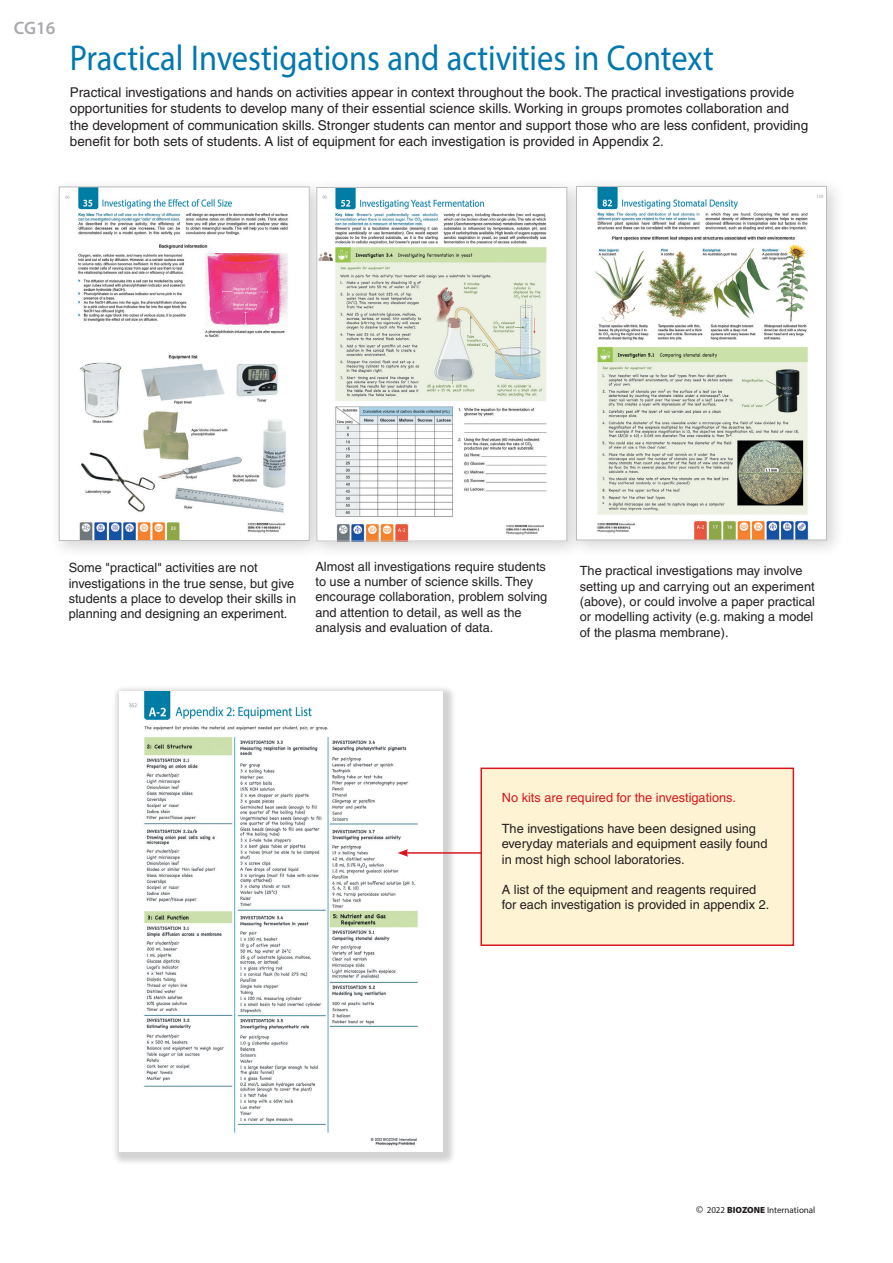
<style>
.page{position:relative;width:893px;height:1263px;background:#fff}
.page>*{position:absolute;margin:0;border:0;box-sizing:border-box;transform-origin:0 0}
._24_pt_Activity_page{font:36px "Myriad Pro";color:#0078ae;scale:.9 1}
.t1{font:600 18px "Myriad Pro";color:#a8a9ad}
._9pt_left_auto{font:13.5px/16.2px "Helvetica";color:#231f20}
._8_5_left_auto{font:12.75px/15.3px "Helvetica";color:#231f20}
._8_5_left_auto-2{font:12.75px "Helvetica";color:#d7171f}
.t2{font:9px "Myriad Pro";color:#231f20}
.s1{font-size:10.5px}
.s2{font-weight:900}
</style>
<div class="page">
<div style="left:49px;top:176px;width:279px;height:383px;background:#231f20;opacity:.2"></div>
<img style="left:61px;top:189px;width:245px;height:350px">
<div style="left:306px;top:177px;width:280px;height:383px;background:#231f20;opacity:.2"></div>
<img style="left:318px;top:189px;width:247px;height:350px">
<div style="left:316px;top:187px;width:251px;height:354px;border:1px solid #bcbdc0"></div>
<div style="left:566px;top:176px;width:279px;height:383px;background:#231f20;opacity:.2"></div>
<img style="left:578px;top:188px;width:247px;height:350px">
<div style="left:576px;top:186px;width:251px;height:354px;border:1px solid #bcbdc0"></div>
<div style="left:112px;top:684px;width:345px;height:481px;background:#231f20;opacity:.2"></div>
<img style="left:119px;top:692px;width:324px;height:460px">
<hr style="left:406px;top:852px;width:78px;height:2px;background:#d7171f">
<svg style="left:398px;top:849px;width:10px;height:8px"></svg>
<div style="left:480px;top:767px;width:314px;height:179px;background:#fef3d2;border:2px solid #d7171f"></div>
<h2 class="t1" style="left:14px;top:16px;width:43px">CG16</h2>
<p class="_24_pt_Activity_page" style="left:70px;top:36px;width:717px">Practical Investigations and activities in Context</p>
<p class="_9pt_left_auto" style="left:70px;top:84px;width:740px">Practical investigations and hands on activities appear in context throughout the book. The practical investigations provide opportunities for students to develop many of their essential science skills. Working in groups promotes collaboration and the development of communication skills. Stronger students can mentor and support those who are less confident, providing benefit for both sets of students. A list of equipment for each investigation is provided in Appendix 2.</p>
<p class="_8_5_left_auto" style="left:69px;top:560px;width:229px">Some "practical" activities are not investigations in the true sense, but give students a place to develop their skills in planning and designing an experiment.</p>
<p class="_8_5_left_auto" style="left:315px;top:559px;width:233px">Almost all investigations require students to use a number of science skills. They encourage collaboration, problem solving and attention to detail, as well as the analysis and evaluation of data.</p>
<p class="_8_5_left_auto" style="left:580px;top:563px;width:237px">The practical investigations may involve setting up and carrying out an experiment (above), or could involve a paper practical or modelling activity (e.g. making a model of the plasma membrane).</p>
<p class="_8_5_left_auto-2" style="left:502px;top:790px;width:236px">No kits are required for the investigations.</p>
<p class="_8_5_left_auto" style="left:502px;top:821px;width:267px">The investigations have been designed using everyday materials and equipment easily found in most high school laboratories.</p>
<p class="_8_5_left_auto" style="left:502px;top:882px;width:269px">A list of the equipment and reagents required for each investigation is provided in appendix 2.</p>
<p class="t2" style="left:696px;top:1204px;width:121px"><span class="s1">©</span> 2022 <span class="s2">BIOZONE</span> International</p>
</div>
